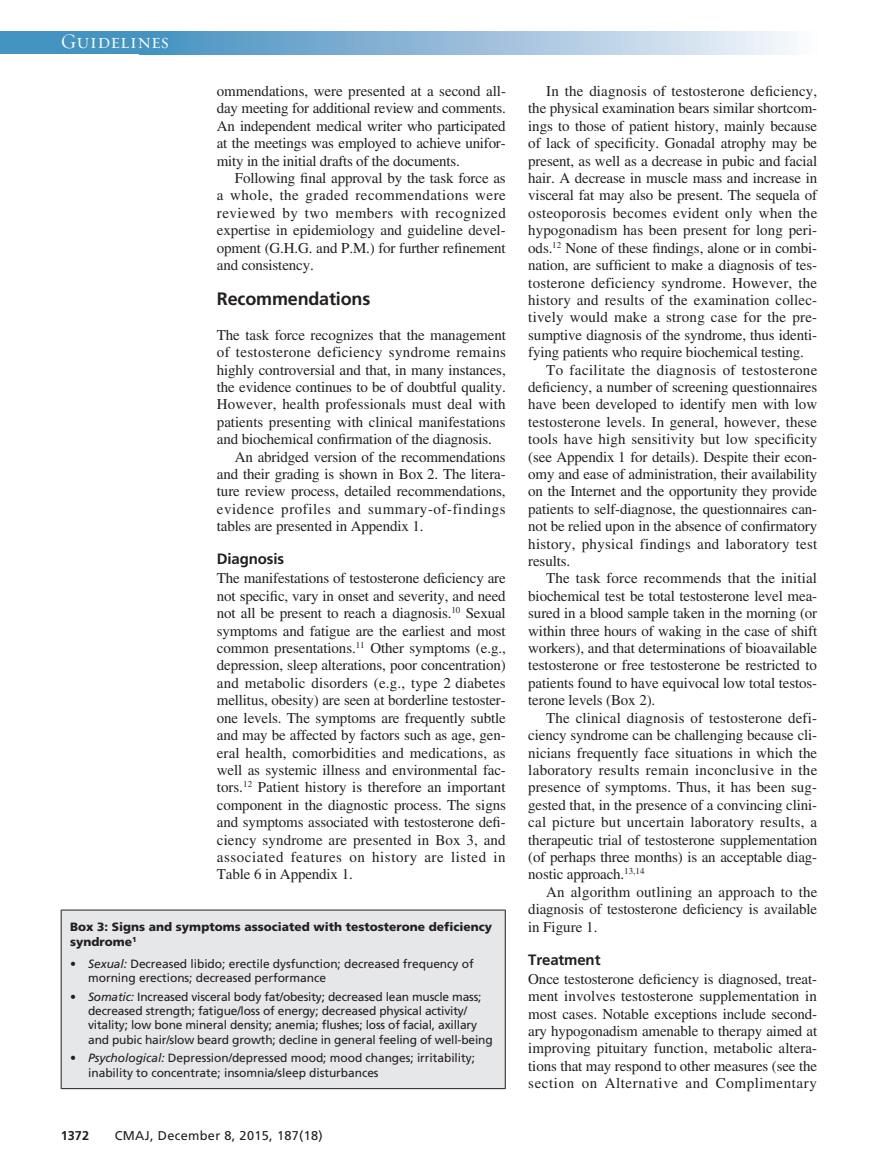
<style>
.page{position:relative;width:878px;height:1175px;background:#fff}
.page>*{position:absolute;margin:0;border:0;box-sizing:border-box;transform-origin:0 0}
.t1{font:21px "Requiem Display HTF Small Caps";letter-spacing:.005em;color:#fff}
.t2{font:700 18px "Frutiger LT Std";letter-spacing:-.01em;color:#231f20}
.PJ{font:15px/17.4px "Times LT Std";letter-spacing:-.01em;color:#231f20;text-align:justify}
.t3{font:700 15px "Frutiger LT Std";letter-spacing:-.01em;color:#231f20}
.t4{font:12.75px "Frutiger LT Std";letter-spacing:.025em;color:#231f20}
.t5{font:700 12.75px "Frutiger LT Std";color:#231f20}
.Box_list_1{font:12px/14.2px "Frutiger LT Std";letter-spacing:-.015em;color:#231f20}
.Box_title{font:900 12px/15px "Frutiger LT Std";color:#231f20}
.s1{font-style:italic}
</style>
<div class="page">
<div style="left:139px;top:32px;width:678px;height:22px;background:linear-gradient(to right,#438dbe,#f9f7fb)"></div>
<div style="left:0;top:32px;width:151px;height:22px;background:#4494c2"></div>
<div style="left:61px;top:910px;width:444px;height:178px;background:#e6e7e9"></div>
<hr style="left:62px;top:909px;width:443px;height:1px;background:#231f20">
<hr style="left:61px;top:909px;width:1px;height:180px;background:#231f20">
<hr style="left:505px;top:909px;width:1px;height:180px;background:#231f20">
<hr style="left:62px;top:1088px;width:443px;height:1px;background:#231f20">
<h1 class="t1" style="left:61px;top:29px;width:110px">Guidelines</h1>
<p class="PJ" style="left:217px;top:82px;width:290px">ommendations, were presented at a second all&shy;day meeting for additional review and comments.<br>An independent medical writer who participated at the meetings was employed to achieve unifor&shy;mity in the initial drafts of the documents.</p>
<p class="PJ" style="left:217px;top:169px;width:290px;text-indent:18px">Following final approval by the task force as a whole, the graded recommendations were reviewed by two members with recognized expertise in epidemiology and guideline devel&shy;opment (G.H.G. and P.M.) for further refinement and consistency.</p>
<h1 class="t2" style="left:217px;top:288px;width:155px">Recommendations</h1>
<p class="PJ" style="left:217px;top:326px;width:291px">The task force recognizes that the management of testosterone deficiency syndrome remains highly controversial and that, in many instances, the evidence continues to be of doubtful quality.<br>However, health professionals must deal with patients presenting with clinical manifestations and biochemical confirmation of the diagnosis.</p>
<p class="PJ" style="left:217px;top:448px;width:290px;text-indent:18px">An abridged version of the recommendations and their grading is shown in Box 2. The litera&shy;ture review process, detailed recommendations, evidence profiles and summary-of-findings tables are presented in Appendix 1.</p>
<h2 class="t3" style="left:217px;top:550px;width:69px">Diagnosis</h2>
<p class="PJ" style="left:217px;top:569px;width:290px">The manifestations of testosterone deficiency are not specific, vary in onset and severity, and need not all be present to reach a diagnosis.<sup>10</sup> Sexual symptoms and fatigue are the earliest and most common presentations.<sup>11</sup> Other symptoms (e.g., depression, sleep alterations, poor concentration) and metabolic disorders (e.g., type 2 diabetes mellitus, obesity) are seen at borderline testoster&shy;one levels. The symptoms are frequently subtle and may be affected by factors such as age, gen&shy;eral health, comorbidities and medications, as well as systemic illness and environmental fac&shy;tors.<sup>12</sup> Patient history is therefore an important component in the diagnostic process. The signs and symptoms associated with testosterone defi&shy;ciency syndrome are presented in Box 3, and associated features on history are listed in Table 6 in Appendix 1.</p>
<p class="Box_title" style="left:70px;top:919px;width:423px">Box 3: Signs and symptoms associated with testosterone deficiency syndrome<sup>1</sup></p>
<p class="Box_list_1" style="left:88px;top:956px;width:387px;text-indent:-18px">• <span class="s1">Sexual:</span> Decreased libido; erectile dysfunction; decreased frequency of morning erections; decreased performance</p>
<p class="Box_list_1" style="left:88px;top:989px;width:406px;text-indent:-18px">• <span class="s1">Somatic:</span> Increased visceral body fat/obesity; decreased lean muscle mass; decreased strength; fatigue/loss of energy; decreased physical activity/ vitality; low bone mineral density; anemia; flushes; loss of facial, axillary and pubic hair/slow beard growth; decline in general feeling of well-being</p>
<p class="Box_list_1" style="left:88px;top:1051px;width:388px;text-indent:-18px">• <span class="s1">Psychological:</span> Depression/depressed mood; mood changes; irritability; inability to concentrate; insomnia/sleep disturbances</p>
<p class="t5" style="left:61px;top:1127px;width:30px">1372</p>
<p class="t4" style="left:115px;top:1127px;width:209px">CMAJ, December 8, 2015, 187(18)</p>
<p class="PJ" style="left:528px;top:82px;width:290px;text-indent:18px">In the diagnosis of testosterone deficiency, the physical examination bears similar shortcom&shy;ings to those of patient history, mainly because of lack of specificity. Gonadal atrophy may be present, as well as a decrease in pubic and facial hair. A decrease in muscle mass and increase in visceral fat may also be present. The sequela of osteoporosis becomes evident only when the hypogonadism has been present for long peri&shy;ods.<sup>12</sup> None of these findings, alone or in combi&shy;nation, are sufficient to make a diagnosis of tes&shy;tosterone deficiency syndrome. However, the history and results of the examination collec&shy;tively would make a strong case for the pre&shy;sumptive diagnosis of the syndrome, thus identi&shy;fying patients who require biochemical testing.</p>
<p class="PJ" style="left:528px;top:361px;width:291px;text-indent:18px">To facilitate the diagnosis of testosterone deficiency, a number of screening questionnaires have been developed to identify men with low testosterone levels. In general, however, these tools have high sensitivity but low specificity (see Appendix 1 for details). Despite their econ&shy;omy and ease of administration, their availability on the Internet and the opportunity they provide patients to self-diagnose, the questionnaires can&shy;not be relied upon in the absence of confirmatory history, physical findings and laboratory test results.</p>
<p class="PJ" style="left:528px;top:569px;width:290px;text-indent:18px">The task force recommends that the initial biochemical test be total testosterone level mea&shy;sured in a blood sample taken in the morning (or within three hours of waking in the case of shift workers), and that determinations of bioavailable testosterone or free testosterone be restricted to patients found to have equivocal low total testos&shy;terone levels (Box 2).</p>
<p class="PJ" style="left:528px;top:709px;width:290px;text-indent:18px">The clinical diagnosis of testosterone defi&shy;ciency syndrome can be challenging because cli&shy;nicians frequently face situations in which the laboratory results remain inconclusive in the presence of symptoms. Thus, it has been sug&shy;gested that, in the presence of a convincing clini&shy;cal picture but uncertain laboratory results, a therapeutic trial of testosterone supplementation (of perhaps three months) is an acceptable diag&shy;nostic approach.<sup>13,14</sup></p>
<p class="PJ" style="left:528px;top:883px;width:290px;text-indent:18px">An algorithm outlining an approach to the diagnosis of testosterone deficiency is available in Figure 1.</p>
<h2 class="t3" style="left:528px;top:950px;width:74px">Treatment</h2>
<p class="PJ" style="left:528px;top:970px;width:290px">Once testosterone deficiency is diagnosed, treat&shy;ment involves testosterone supplementation in most cases. Notable exceptions include second&shy;ary hypogonadism amenable to therapy aimed at improving pituitary function, metabolic altera&shy;tions that may respond to other measures (see the section on Alternative and Complimentary</p>
</div>
